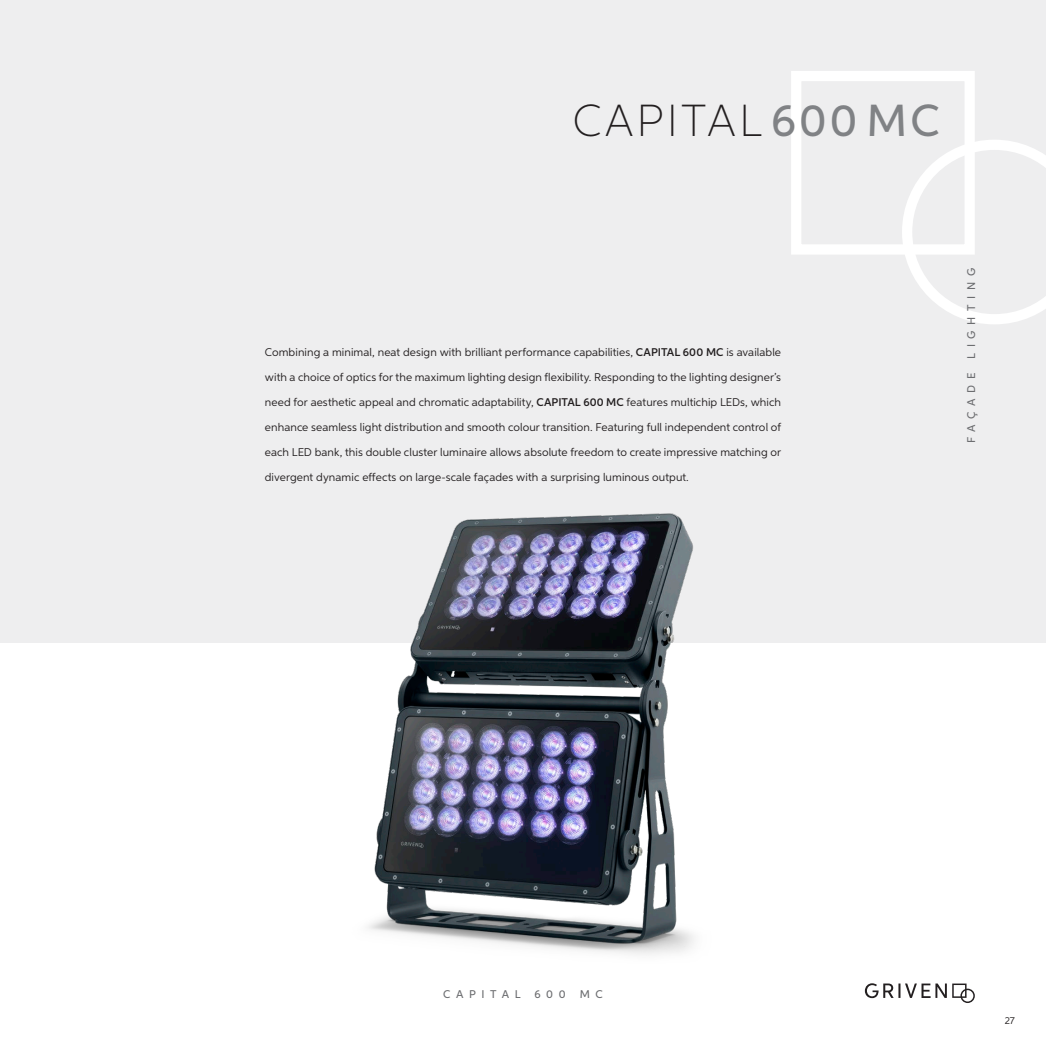
<style>
.page{position:relative;width:1046px;height:1046px;background:#fff}
.page>*{position:absolute;margin:0;border:0;box-sizing:border-box;transform-origin:0 0}
.t1{font:100 45px "Aspira";letter-spacing:.07em;color:#231f20}
.t2{font:11.25px "Aspira";letter-spacing:.005em;color:#231f20}
.t3{font:500 11.25px "Aspira";letter-spacing:.5em;color:#6c6d70}
.t4{font:10px "Aspira";color:#231f20}
.s1{font-weight:500;color:#808285}
.s2{font-weight:600}
</style>
<div class="page">
<div style="left:0;top:0;width:1045px;height:642px;background:#eeeeef"></div>
<div style="left:791px;top:71px;width:183px;height:183px;border:10px solid #fff"></div>
<svg style="left:901px;top:140px;width:144px;height:184px"></svg>
<svg style="left:952px;top:983px;width:22px;height:19px"></svg>
<svg style="left:864px;top:983px;width:82px;height:14px"></svg>
<img style="left:332px;top:513px;width:394px;height:442px">
<h1 class="t1" style="left:573px;top:93px;width:368px">CAPITAL <span class="s1">600 MC</span></h1>
<p class="t2" style="left:265px;top:345px;width:517px">Combining a minimal, neat design with brilliant performance capabilities, <span class="s2">CAPITAL 600 MC</span> is available</p>
<p class="t2" style="left:265px;top:370px;width:517px">with a choice of optics for the maximum lighting design flexibility. Responding to the lighting designer’s</p>
<p class="t2" style="left:265px;top:395px;width:517px">need for aesthetic appeal and chromatic adaptability, <span class="s2">CAPITAL 600 MC</span> features multichip LEDs, which</p>
<p class="t2" style="left:265px;top:420px;width:517px">enhance seamless light distribution and smooth colour transition. Featuring full independent control of</p>
<p class="t2" style="left:265px;top:445px;width:517px">each LED bank, this double cluster luminaire allows absolute freedom to create impressive matching or</p>
<p class="t2" style="left:265px;top:470px;width:425px">divergent dynamic effects on large-scale façades with a surprising luminous output.</p>
<p class="t3" style="left:964px;top:359px;width:92px;rotate:-90deg">LIGHTING</p>
<p class="t3" style="left:964px;top:443px;width:72px;rotate:-90deg">FAÇADE</p>
<p class="t3" style="left:443px;top:986px;width:124px">CAPITAL 600</p>
<p class="t3" style="left:579px;top:986px;width:25px">M C</p>
<p class="t4" style="left:1004px;top:1014px;width:12px">27</p>
</div>
